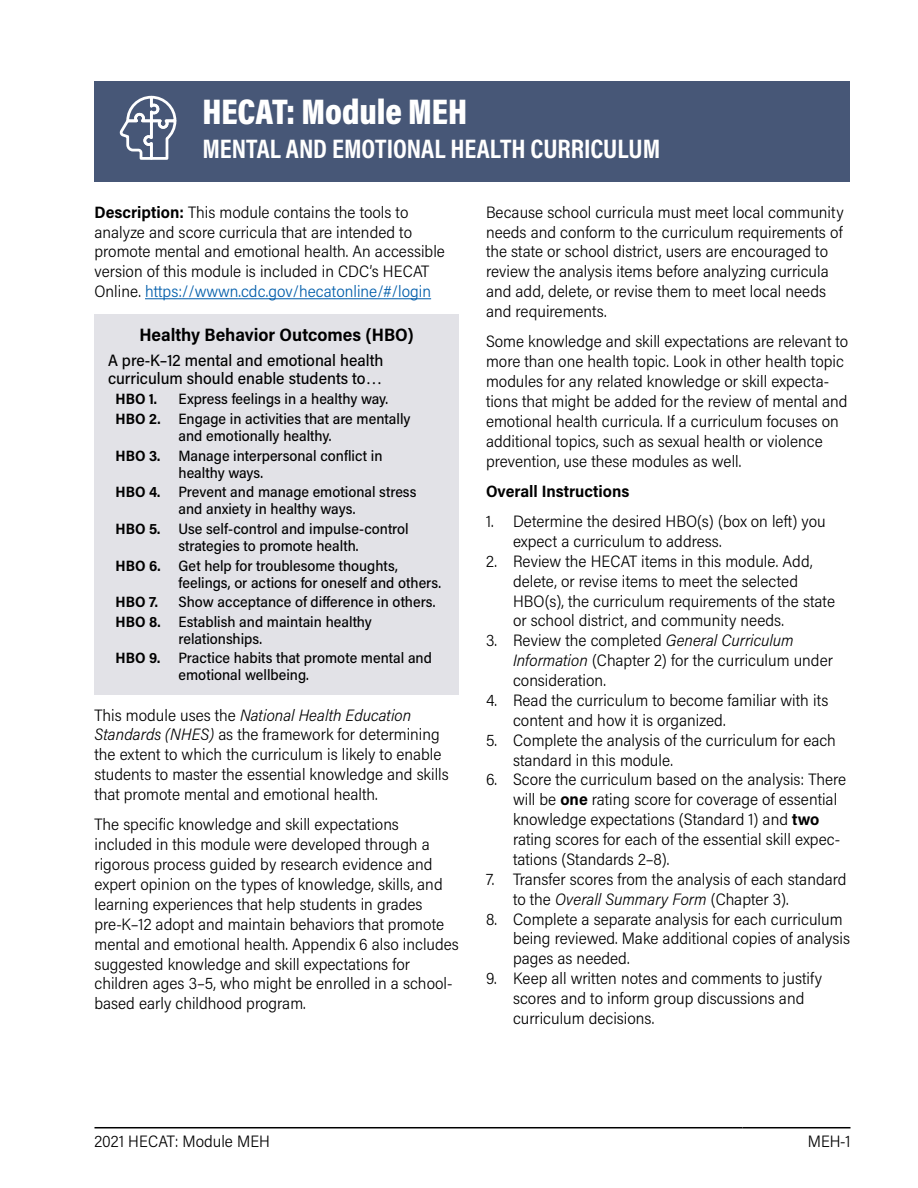
<style>
.page{position:relative;width:918px;height:1188px;background:#fff}
.page>*{position:absolute;margin:0;border:0;box-sizing:border-box;transform-origin:0 0}
.H1-MOD-nested{font:900 36px "Acumin Pro Cond";letter-spacing:-.005em;color:#fff}
.H1-MOD-nested-2{font:700 27px "Acumin Pro Cond";color:#fff}
.MOD_Callout_1{font:700 18px "Acumin Pro Semi Cond";color:#000}
.t1{font:300 16.5px/19.8px "Acumin Pro Semi Cond";color:#000}
.MOD_Callout_2_text{font:500 16.5px/18px "Acumin Pro Semi Cond";color:#000}
.t2{font:700 16.5px "Acumin Pro Semi Cond";color:#000}
.t3{font:500 15px/17.2px "Acumin Pro Semi Cond";color:#000}
.t4{font:700 15px "Acumin Pro Semi Cond";color:#000}
.s1{font-weight:700}
.s2{color:#005daa}
.s3{font-family:"Myriad Pro";font-weight:400;font-stretch:semi-condensed}
.s4{font-style:italic}
</style>
<div class="page">
<hr style="left:94px;top:1127px;width:648px;height:1px;background:#000">
<hr style="left:742px;top:1127px;width:108px;height:1px;background:#000">
<div style="left:94px;top:81px;width:756px;height:101px;background:#475777"></div>
<svg style="left:120px;top:96px;width:56px;height:64px"></svg>
<hr style="left:145px;top:298px;width:286px;height:1px;background:#005daa">
<div style="left:94px;top:314px;width:365px;height:38px;background:#e2e2e7"></div>
<div style="left:94px;top:343px;width:365px;height:55px;background:#e2e2e7"></div>
<div style="left:94px;top:383px;width:365px;height:36px;background:#e2e2e7"></div>
<div style="left:94px;top:402px;width:365px;height:53px;background:#e2e2e7"></div>
<div style="left:94px;top:439px;width:365px;height:53px;background:#e2e2e7"></div>
<div style="left:94px;top:476px;width:365px;height:53px;background:#e2e2e7"></div>
<div style="left:94px;top:512px;width:365px;height:53px;background:#e2e2e7"></div>
<div style="left:94px;top:549px;width:365px;height:53px;background:#e2e2e7"></div>
<div style="left:94px;top:586px;width:365px;height:36px;background:#e2e2e7"></div>
<div style="left:94px;top:605px;width:365px;height:53px;background:#e2e2e7"></div>
<div style="left:94px;top:642px;width:365px;height:53px;background:#e2e2e7"></div>
<h2 class="H1-MOD-nested" style="left:202px;top:88px;width:266px">HECAT: Module MEH</h2>
<h2 class="H1-MOD-nested-2" style="left:202px;top:131px;width:459px">MENTAL AND EMOTIONAL HEALTH CURRICULUM</h2>
<p class="t1" style="left:94px;top:201px;width:352px"><span class="s1">Description:</span> This module contains the tools to analyze and score curricula that are intended to promote mental and emotional health. An accessible version of this module is included in CDC’s HECAT Online. <span class="s2">https://wwwn.cdc.gov/hecatonline/#/login</span></p>
<p class="MOD_Callout_1" style="left:139px;top:322px;width:276px">Healthy Behavior Outcomes (HBO)</p>
<p class="MOD_Callout_2_text" style="left:108px;top:350px;width:277px">A pre-K–12 mental and emotional health curriculum should enable students to<span class="s3">…</span></p>
<p class="t4" style="left:116px;top:389px;width:43px">HBO 1.</p>
<p class="t3" style="left:178px;top:390px;width:211px">Express feelings in a healthy way.</p>
<p class="t3" style="left:178px;top:409px;width:234px;text-indent:-63px"><span class="s1">HBO 2.</span> Engage in activities that are mentally and emotionally healthy.</p>
<p class="t3" style="left:178px;top:446px;width:206px;text-indent:-63px"><span class="s1">HBO 3.</span> Manage interpersonal conflict in healthy ways.</p>
<p class="t3" style="left:116px;top:483px;width:302px;text-align:center"><span class="s1">HBO 4.</span> Prevent and manage emotional stress and anxiety in healthy ways.</p>
<p class="t3" style="left:178px;top:519px;width:232px;text-indent:-63px"><span class="s1">HBO 5.</span> Use self-control and impulse-control strategies to promote health.</p>
<p class="t3" style="left:178px;top:556px;width:264px;text-indent:-63px"><span class="s1">HBO 6.</span> Get help for troublesome thoughts, feelings, or actions for oneself and others.</p>
<p class="t4" style="left:116px;top:591px;width:44px">HBO 7.</p>
<p class="t3" style="left:178px;top:593px;width:259px">Show acceptance of difference in others.</p>
<p class="t3" style="left:178px;top:612px;width:195px;text-indent:-63px"><span class="s1">HBO 8.</span> Establish and maintain healthy relationships.</p>
<p class="t3" style="left:178px;top:649px;width:255px;text-indent:-63px"><span class="s1">HBO 9.</span> Practice habits that promote mental and emotional wellbeing.</p>
<p class="t1" style="left:94px;top:704px;width:356px">This module uses the <span class="s4">National Health Education Standards (NHES)</span> as the framework for determining the extent to which the curriculum is likely to enable students to master the essential knowledge and skills that promote mental and emotional health.</p>
<p class="t1" style="left:94px;top:814px;width:366px">The specific knowledge and skill expectations included in this module were developed through a rigorous process guided by research evidence and expert opinion on the types of knowledge, skills, and learning experiences that help students in grades pre-K–12 adopt and maintain behaviors that promote mental and emotional health. Appendix 6 also includes suggested knowledge and skill expectations for children ages 3–5, who might be enrolled in a school&shy;based early childhood program.</p>
<p class="t1" style="left:486px;top:201px;width:359px">Because school curricula must meet local community needs and conform to the curriculum requirements of the state or school district, users are encouraged to review the analysis items before analyzing curricula and add, delete, or revise them to meet local needs and requirements.</p>
<p class="t1" style="left:486px;top:331px;width:364px">Some knowledge and skill expectations are relevant to more than one health topic. Look in other health topic modules for any related knowledge or skill expecta&shy;tions that might be added for the review of mental and emotional health curricula. If a curriculum focuses on additional topics, such as sexual health or violence prevention, use these modules as well.</p>
<p class="t2" style="left:486px;top:479px;width:145px">Overall Instructions</p>
<p class="t1" style="left:513px;top:511px;width:314px;text-indent:-27px">1. Determine the desired HBO(s) (box on left) you expect a curriculum to address.</p>
<p class="t1" style="left:513px;top:551px;width:324px;text-indent:-27px">2. Review the HECAT items in this module. Add, delete, or revise items to meet the selected HBO(s), the curriculum requirements of the state or school district, and community needs.</p>
<p class="t1" style="left:513px;top:630px;width:321px;text-indent:-27px">3. Review the completed <span class="s4">General Curriculum<br>Information</span> (Chapter 2) for the curriculum under consideration.</p>
<p class="t1" style="left:513px;top:690px;width:317px;text-indent:-27px">4. Read the curriculum to become familiar with its content and how it is organized.</p>
<p class="t1" style="left:513px;top:729px;width:324px;text-indent:-27px">5. Complete the analysis of the curriculum for each standard in this module.</p>
<p class="t1" style="left:513px;top:769px;width:335px;text-indent:-27px">6. Score the curriculum based on the analysis: There will be <span class="s1">one</span> rating score for coverage of essential knowledge expectations (Standard 1) and <span class="s1">two </span>rating scores for each of the essential skill expec&shy;tations (Standards 2–8).</p>
<p class="t1" style="left:513px;top:869px;width:335px;text-indent:-27px">7. Transfer scores from the analysis of each standard to the <span class="s4">Overall Summary Form</span> (Chapter 3).</p>
<p class="t1" style="left:513px;top:908px;width:339px;text-indent:-27px">8. Complete a separate analysis for each curriculum being reviewed. Make additional copies of analysis pages as needed.</p>
<p class="t1" style="left:513px;top:968px;width:311px;text-indent:-27px">9. Keep all written notes and comments to justify scores and to inform group discussions and curriculum decisions.</p>
<p class="t1" style="left:94px;top:1131px;width:177px">2021 HECAT: Module MEH</p>
<p class="t1" style="left:808px;top:1131px;width:44px">MEH-1</p>
</div>
